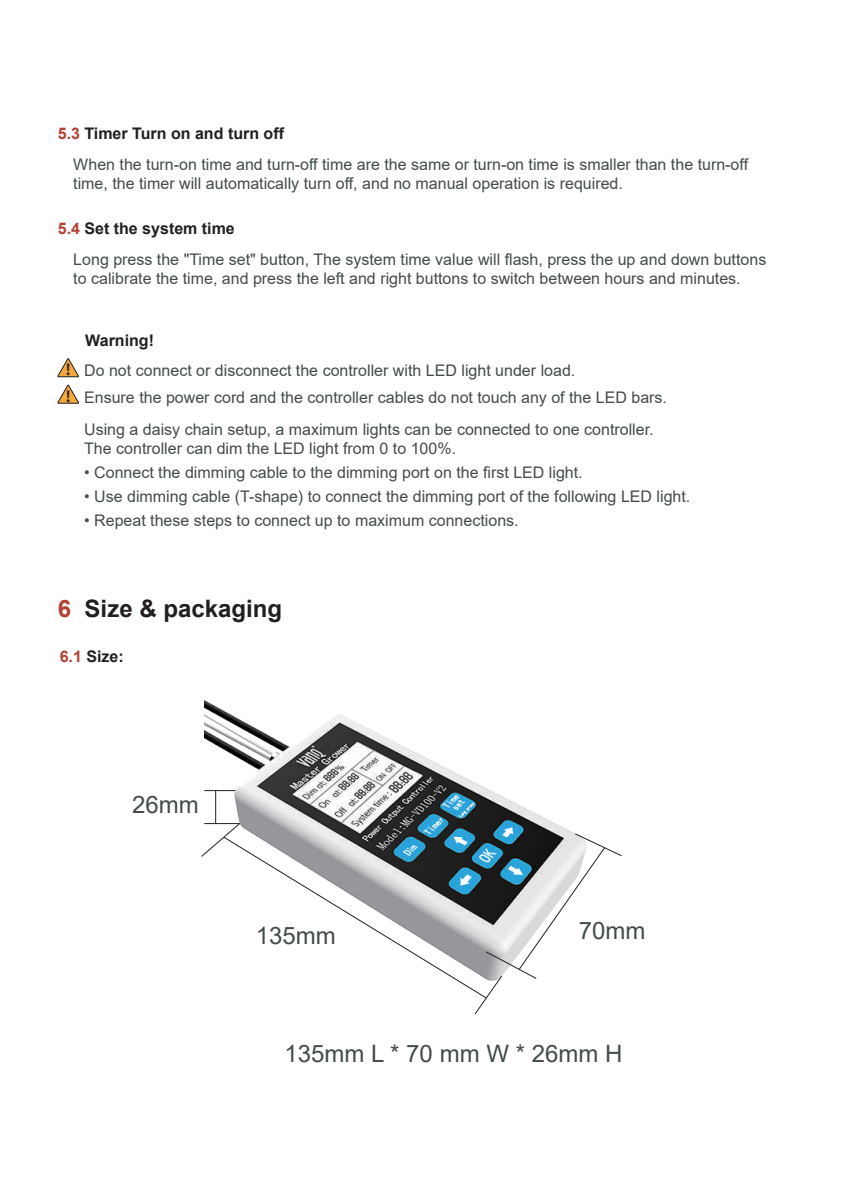
<style>
.page{position:relative;width:843px;height:1194px;background:#fff}
.page>*{position:absolute;margin:0;border:0;box-sizing:border-box;transform-origin:0 0}
.t1{font:24px "Arial";color:#434b4c}
.t2{font:700 24px "Arial";color:#231f20}
.t3{font:16px/19.2px "Arial";color:#434b4c}
.t4{font:700 16px "Arial";color:#231f20}
.s1{color:#b34134}
.s2{font-weight:700;color:#231f20}
.s3{font-family:"Source Han Sans CN";font-weight:700;font-size:15px;color:#231f20}
</style>
<div class="page">
<svg style="left:57px;top:358px;width:22px;height:20px"></svg>
<svg style="left:57px;top:384px;width:22px;height:20px"></svg>
<img style="left:204px;top:700px;width:370px;height:315px">
<svg style="left:201px;top:823px;width:39px;height:34px"></svg>
<hr style="left:204px;top:790px;width:31px;height:1px;background:#231f20">
<hr style="left:204px;top:823px;width:35px;height:1px;background:#231f20">
<hr style="left:215px;top:791px;width:1px;height:33px;background:#231f20">
<svg style="left:223px;top:837px;width:251px;height:162px"></svg>
<svg style="left:474px;top:833px;width:148px;height:181px"></svg>
<p class="t4" style="left:58px;top:122px;width:228px"><span class="s1">5.3</span> Timer Turn on and turn off</p>
<p class="t3" style="left:73px;top:155px;width:676px">When the turn-on time and turn-off time are the same or turn-on time is smaller than the turn-off time, the timer will automatically turn off, and no manual operation is required.</p>
<p class="t4" style="left:58px;top:217px;width:178px"><span class="s1">5.4</span> Set the system time</p>
<p class="t3" style="left:73px;top:250px;width:694px">Long press the "Time set" button, The system time value will flash, press the up and down buttons to calibrate the time, and press the left and right buttons to switch between hours and minutes.</p>
<p class="t3" style="left:65px;top:326px;width:511px;line-height:30px;text-indent:20px"><span class="s2">Warning!<br></span><span class="s3">!</span> Do not connect or disconnect the controller with LED light under load.</p>
<p class="t3" style="left:65px;top:381px;width:603px;line-height:32px;text-align:center"><span class="s3">!</span> Ensure the power cord and the controller cables do not touch any of the LED bars.<br>Using a daisy chain setup, a maximum lights can be connected to one controller.</p>
<p class="t3" style="left:84px;top:439px;width:373px">The controller can dim the LED light from 0 to 100%.</p>
<p class="t3" style="left:84px;top:463px;width:500px">• Connect the dimming cable to the dimming port on the first LED light.</p>
<p class="t3" style="left:84px;top:487px;width:607px">• Use dimming cable (T-shape) to connect the dimming port of the following LED light.</p>
<p class="t3" style="left:84px;top:511px;width:436px">• Repeat these steps to connect up to maximum connections.</p>
<h1 class="t2" style="left:58px;top:592px;width:226px"><span class="s1">6</span> Size &amp; packaging</h1>
<p class="t4" style="left:60px;top:645px;width:66px"><span class="s1">6.1</span> Size:</p>
<h1 class="t1" style="left:132px;top:788px;width:68px">26mm</h1>
<h1 class="t1" style="left:256px;top:919px;width:82px">135mm</h1>
<h1 class="t1" style="left:578px;top:914px;width:68px">70mm</h1>
<h1 class="t1" style="left:284px;top:1037px;width:339px">135mm L * 70 mm W * 26mm H</h1>
</div>
